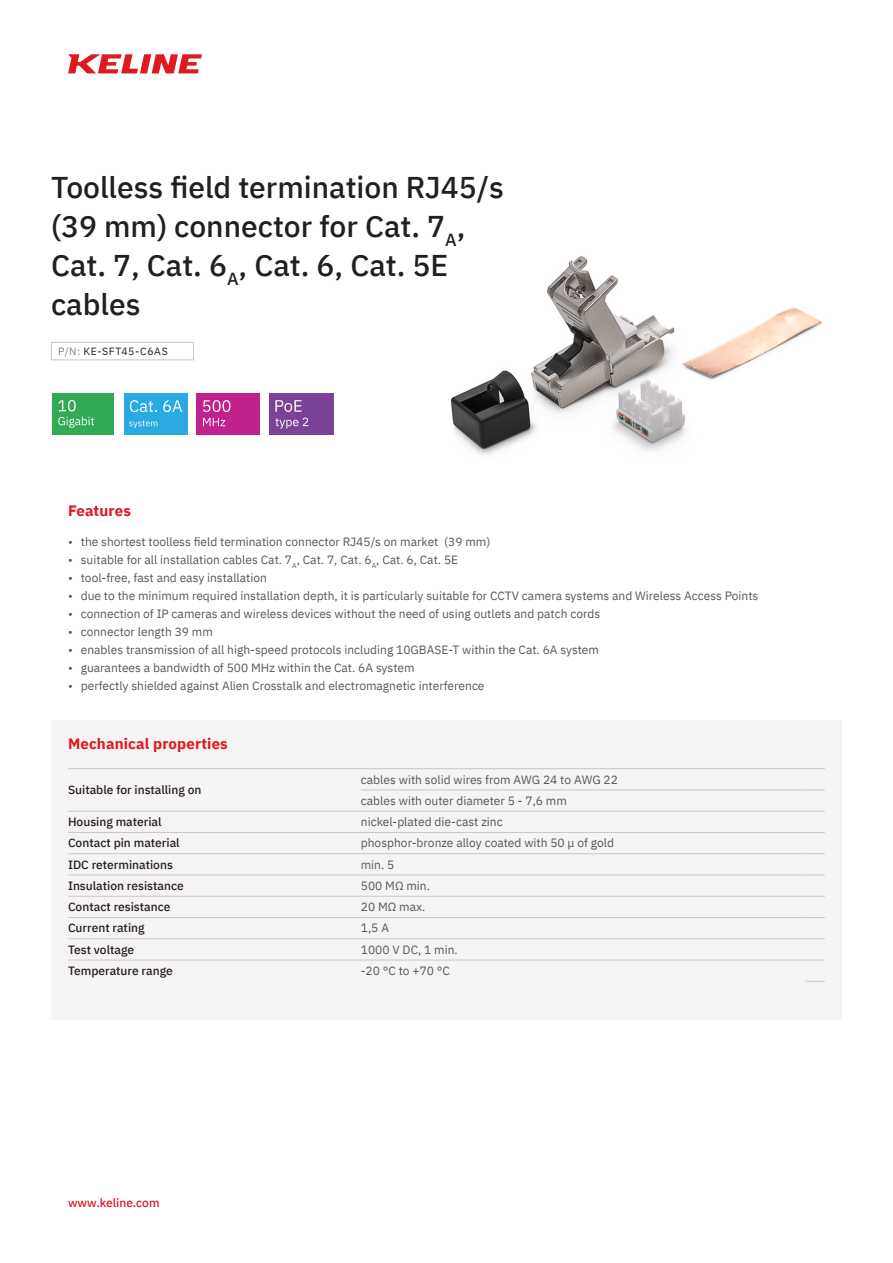
<style>
.page{position:relative;width:893px;height:1263px;background:#fff}
.page>*{position:absolute;margin:0;border:0;box-sizing:border-box;transform-origin:0 0}
.t1{font:500 30px/39px "IBM Plex Sans";color:#231f20}
.t2{font:700 15px "IBM Plex Sans";letter-spacing:.01em;color:#de1920}
.TAB_value{font:12px "IBM Plex Sans";color:#57585a}
.TAB_Category{font:500 12px "IBM Plex Sans";color:#231f20}
.t3{font:500 12px "IBM Plex Sans";color:#de1920}
.t4{font:10.5px "IBM Plex Sans";letter-spacing:.065em;color:#231f20}
.s1{color:#808285}
</style>
<div class="page">
<img style="left:451px;top:256px;width:371px;height:199px">
<div style="left:51px;top:720px;width:791px;height:300px;background:#f6f4f2"></div>
<hr style="left:68px;top:768px;width:293px;height:1px;background:#c7c8ca">
<hr style="left:361px;top:768px;width:444px;height:1px;background:#c7c8ca">
<svg style="left:805px;top:768px;width:20px;height:1px"></svg>
<hr style="left:361px;top:789px;width:444px;height:1px;background:#c7c8ca">
<svg style="left:805px;top:789px;width:20px;height:1px"></svg>
<hr style="left:68px;top:811px;width:293px;height:1px;background:#c7c8ca">
<hr style="left:361px;top:811px;width:444px;height:1px;background:#c7c8ca">
<svg style="left:805px;top:811px;width:20px;height:1px"></svg>
<hr style="left:68px;top:832px;width:293px;height:1px;background:#c7c8ca">
<hr style="left:361px;top:832px;width:444px;height:1px;background:#c7c8ca">
<svg style="left:805px;top:832px;width:20px;height:1px"></svg>
<hr style="left:68px;top:853px;width:293px;height:1px;background:#c7c8ca">
<hr style="left:361px;top:853px;width:444px;height:1px;background:#c7c8ca">
<svg style="left:805px;top:853px;width:20px;height:1px"></svg>
<hr style="left:68px;top:875px;width:293px;height:1px;background:#c7c8ca">
<hr style="left:361px;top:875px;width:444px;height:1px;background:#c7c8ca">
<svg style="left:805px;top:875px;width:20px;height:1px"></svg>
<hr style="left:68px;top:896px;width:293px;height:1px;background:#c7c8ca">
<hr style="left:361px;top:896px;width:444px;height:1px;background:#c7c8ca">
<svg style="left:805px;top:896px;width:20px;height:1px"></svg>
<hr style="left:68px;top:917px;width:293px;height:1px;background:#c7c8ca">
<hr style="left:361px;top:917px;width:444px;height:1px;background:#c7c8ca">
<svg style="left:805px;top:917px;width:20px;height:1px"></svg>
<hr style="left:68px;top:938px;width:293px;height:1px;background:#c7c8ca">
<hr style="left:361px;top:938px;width:444px;height:1px;background:#c7c8ca">
<svg style="left:805px;top:938px;width:20px;height:1px"></svg>
<hr style="left:68px;top:960px;width:293px;height:1px;background:#c7c8ca">
<hr style="left:361px;top:960px;width:444px;height:1px;background:#c7c8ca">
<svg style="left:805px;top:960px;width:20px;height:1px"></svg>
<svg style="left:805px;top:981px;width:20px;height:1px"></svg>
<svg style="left:68px;top:54px;width:134px;height:19px"></svg>
<div style="left:52px;top:393px;width:62px;height:41px;background:#32aa53"></div>
<svg style="left:58px;top:400px;width:18px;height:11px"></svg>
<svg style="left:58px;top:417px;width:36px;height:11px"></svg>
<div style="left:124px;top:393px;width:64px;height:41px;background:#29abe2"></div>
<svg style="left:130px;top:400px;width:27px;height:12px"></svg>
<svg style="left:163px;top:400px;width:19px;height:12px"></svg>
<svg style="left:129px;top:420px;width:28px;height:8px"></svg>
<div style="left:197px;top:393px;width:63px;height:41px;background:#c0218d"></div>
<svg style="left:203px;top:400px;width:27px;height:12px"></svg>
<svg style="left:203px;top:418px;width:22px;height:8px"></svg>
<div style="left:51px;top:342px;width:143px;height:18px;border:1px solid #c8c7c8"></div>
<img style="left:270px;top:393px;width:63px;height:42px">
<h1 class="t1" style="left:51px;top:165px;width:455px">Toolless field termination RJ45/s (39 mm) connector for Cat. 7<sub>A</sub>,<br>Cat. 7, Cat. 6<sub>A</sub>, Cat. 6, Cat. 5E cables</h1>
<p class="t4" style="left:58px;top:343px;width:111px"><span class="s1">P/N:</span> KE-SFT45-C6AS</p>
<h3 class="t2" style="left:68px;top:498px;width:64px">Features</h3>
<p class="TAB_value" style="left:68px;top:532px;width:424px">• the shortest toolless field termination connector RJ45/s on market (39 mm)</p>
<p class="TAB_value" style="left:68px;top:550px;width:392px">• suitable for all installation cables Cat. 7<sub>A</sub>, Cat. 7, Cat. 6<sub>A</sub>, Cat. 6, Cat. 5E</p>
<p class="TAB_value" style="left:68px;top:568px;width:200px">• tool-free, fast and easy installation</p>
<p class="TAB_value" style="left:68px;top:586px;width:692px">• due to the minimum required installation depth, it is particularly suitable for CCTV camera systems and Wireless Access Points</p>
<p class="TAB_value" style="left:68px;top:604px;width:534px">• connection of IP cameras and wireless devices without the need of using outlets and patch cords</p>
<p class="TAB_value" style="left:68px;top:622px;width:146px">• connector length 39 mm</p>
<p class="TAB_value" style="left:68px;top:640px;width:532px">• enables transmission of all high-speed protocols including 10GBASE-T within the Cat. 6A system</p>
<p class="TAB_value" style="left:68px;top:658px;width:348px">• guarantees a bandwidth of 500 MHz within the Cat. 6A system</p>
<p class="TAB_value" style="left:68px;top:676px;width:418px">• perfectly shielded against Alien Crosstalk and electromagnetic interference</p>
<h3 class="t2" style="left:68px;top:731px;width:161px">Mechanical properties</h3>
<p class="TAB_Category" style="left:68px;top:780px;width:135px">Suitable for installing on</p>
<p class="TAB_value" style="left:361px;top:770px;width:259px">cables with solid wires from AWG 24 to AWG 22</p>
<p class="TAB_value" style="left:361px;top:791px;width:208px">cables with outer diameter 5 - 7,6 mm</p>
<p class="TAB_Category" style="left:68px;top:812px;width:95px">Housing material</p>
<p class="TAB_value" style="left:361px;top:812px;width:143px">nickel-plated die-cast zinc</p>
<p class="TAB_Category" style="left:68px;top:834px;width:113px">Contact pin material</p>
<p class="TAB_value" style="left:361px;top:834px;width:255px">phosphor-bronze alloy coated with 50 μ of gold</p>
<p class="TAB_Category" style="left:68px;top:855px;width:106px">IDC reterminations</p>
<p class="TAB_value" style="left:361px;top:855px;width:35px">min. 5</p>
<p class="TAB_Category" style="left:68px;top:876px;width:117px">Insulation resistance</p>
<p class="TAB_value" style="left:361px;top:876px;width:71px">500 MΩ min.</p>
<p class="TAB_Category" style="left:68px;top:897px;width:104px">Contact resistance</p>
<p class="TAB_value" style="left:361px;top:898px;width:66px">20 MΩ max.</p>
<p class="TAB_Category" style="left:68px;top:919px;width:78px">Current rating</p>
<p class="TAB_value" style="left:361px;top:919px;width:30px">1,5 A</p>
<p class="TAB_Category" style="left:68px;top:940px;width:68px">Test voltage</p>
<p class="TAB_value" style="left:361px;top:940px;width:98px">1000 V DC, 1 min.</p>
<p class="TAB_Category" style="left:68px;top:961px;width:106px">Temperature range</p>
<p class="TAB_value" style="left:361px;top:961px;width:91px">-20 °C to +70 °C</p>
<p class="t3" style="left:68px;top:1193px;width:93px">www.keline.com</p>
</div>
